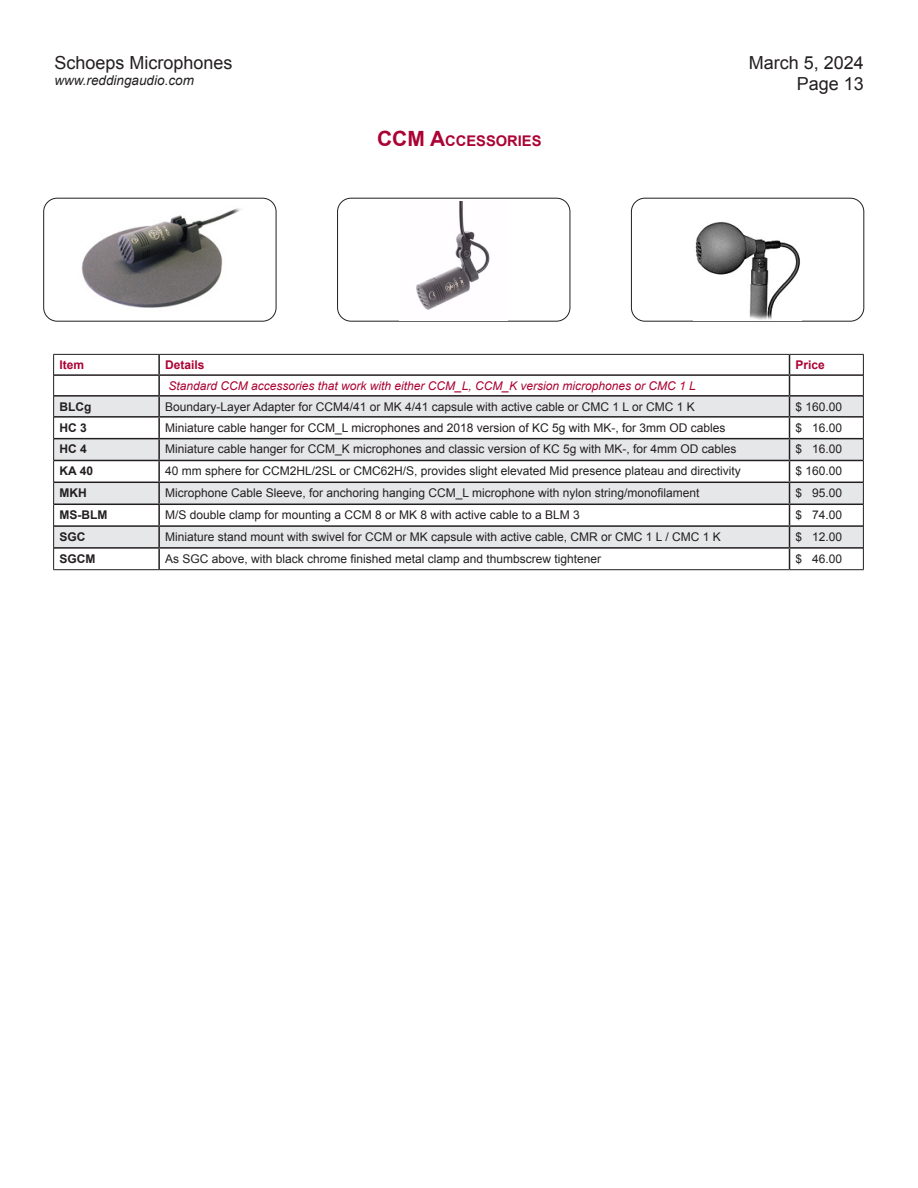
<style>
.page{position:relative;width:918px;height:1188px;background:#fff}
.page>*{position:absolute;margin:0;border:0;box-sizing:border-box;transform-origin:0 0}
.t1{font:18px "Arial";color:#231f20}
.t2{font:700 14.7px "Arial";color:#ab0333}
.t3{font:italic 13.5px "Arial";color:#231f20}
.t4{font:12px "Arial";color:#231f20}
.t5{font:italic 12px "Arial";color:#ab0333}
.t6{font:700 12px "Arial";color:#231f20}
.t7{font:700 12px "Arial";color:#ab0333}
.s1{font-size:21px}
</style>
<div class="page">
<div style="left:44px;top:198px;width:232px;height:123px;border:1px solid #231f20;border-radius:14px"></div>
<div style="left:337px;top:198px;width:233px;height:123px;border:1px solid #231f20;border-radius:14px"></div>
<div style="left:631px;top:198px;width:233px;height:123px;border:1px solid #231f20;border-radius:14px"></div>
<svg style="left:54px;top:397px;width:809px;height:150px;fill:#e6e7e9"></svg>
<hr style="left:53px;top:354px;width:106px;height:1px;background:#231f20">
<hr style="left:159px;top:354px;width:631px;height:1px;background:#231f20">
<hr style="left:790px;top:354px;width:74px;height:1px;background:#231f20">
<svg style="left:53px;top:355px;width:1px;height:214px"></svg>
<svg style="left:863px;top:355px;width:1px;height:214px"></svg>
<hr style="left:53px;top:569px;width:106px;height:1px;background:#231f20">
<hr style="left:159px;top:569px;width:631px;height:1px;background:#231f20">
<hr style="left:790px;top:569px;width:74px;height:1px;background:#231f20">
<hr style="left:54px;top:374px;width:105px;height:2px;background:#231f20">
<hr style="left:159px;top:374px;width:631px;height:2px;background:#231f20">
<hr style="left:790px;top:374px;width:73px;height:2px;background:#231f20">
<hr style="left:54px;top:395px;width:105px;height:2px;background:#231f20">
<hr style="left:159px;top:395px;width:631px;height:2px;background:#231f20">
<hr style="left:790px;top:395px;width:73px;height:2px;background:#231f20">
<hr style="left:54px;top:416px;width:105px;height:2px;background:#231f20">
<hr style="left:159px;top:416px;width:631px;height:2px;background:#231f20">
<hr style="left:790px;top:416px;width:73px;height:2px;background:#231f20">
<hr style="left:54px;top:438px;width:105px;height:1px;background:#231f20">
<hr style="left:159px;top:438px;width:631px;height:1px;background:#231f20">
<hr style="left:790px;top:438px;width:73px;height:1px;background:#231f20">
<hr style="left:54px;top:460px;width:105px;height:1px;background:#231f20">
<hr style="left:159px;top:460px;width:631px;height:1px;background:#231f20">
<hr style="left:790px;top:460px;width:73px;height:1px;background:#231f20">
<hr style="left:54px;top:482px;width:105px;height:1px;background:#231f20">
<hr style="left:159px;top:482px;width:631px;height:1px;background:#231f20">
<hr style="left:790px;top:482px;width:73px;height:1px;background:#231f20">
<hr style="left:54px;top:504px;width:105px;height:1px;background:#231f20">
<hr style="left:159px;top:504px;width:631px;height:1px;background:#231f20">
<hr style="left:790px;top:504px;width:73px;height:1px;background:#231f20">
<hr style="left:54px;top:525px;width:105px;height:2px;background:#231f20">
<hr style="left:159px;top:525px;width:631px;height:2px;background:#231f20">
<hr style="left:790px;top:525px;width:73px;height:2px;background:#231f20">
<hr style="left:54px;top:547px;width:105px;height:2px;background:#231f20">
<hr style="left:159px;top:547px;width:631px;height:2px;background:#231f20">
<hr style="left:790px;top:547px;width:73px;height:2px;background:#231f20">
<svg style="left:158px;top:355px;width:2px;height:61px"></svg>
<hr style="left:158px;top:418px;width:2px;height:20px;background:#231f20">
<hr style="left:158px;top:439px;width:2px;height:21px;background:#231f20">
<hr style="left:158px;top:461px;width:2px;height:21px;background:#231f20">
<hr style="left:158px;top:483px;width:2px;height:21px;background:#231f20">
<hr style="left:158px;top:505px;width:2px;height:20px;background:#231f20">
<hr style="left:158px;top:527px;width:2px;height:20px;background:#231f20">
<hr style="left:158px;top:549px;width:2px;height:20px;background:#231f20">
<svg style="left:789px;top:355px;width:1px;height:214px"></svg>
<img style="left:81px;top:208px;width:160px;height:100px">
<img style="left:693px;top:222px;width:109px;height:98px">
<img style="left:400px;top:201px;width:108px;height:119px">
<p class="t1" style="left:54px;top:50px;width:180px">Schoeps Microphones</p>
<p class="t3" style="left:54px;top:71px;width:141px">www.reddingaudio.com</p>
<p class="t2" style="left:377px;top:131px;width:165px"><span class="s1">CCM A</span>CCESSORIES</p>
<p class="t1" style="left:749px;top:50px;width:117px">March 5, 2024</p>
<p class="t1" style="left:797px;top:72px;width:69px">Page 13</p>
<p class="t7" style="left:60px;top:357px;width:26px">Item</p>
<p class="t7" style="left:165px;top:357px;width:41px">Details</p>
<p class="t7" style="left:796px;top:357px;width:31px">Price</p>
<p class="t5" style="left:168px;top:378px;width:529px">Standard CCM accessories that work with either CCM_L, CCM_K version microphones or CMC 1 L</p>
<p class="t6" style="left:60px;top:398px;width:33px">BLCg</p>
<p class="t4" style="left:165px;top:399px;width:531px">Boundary-Layer Adapter for CCM4/41 or MK 4/41 capsule with active cable or CMC 1 L or CMC 1 K</p>
<p class="t4" style="left:796px;top:399px;width:48px">$ 160.00</p>
<p class="t6" style="left:60px;top:419px;width:29px">HC 3</p>
<p class="t4" style="left:165px;top:420px;width:562px">Miniature cable hanger for CCM_L microphones and 2018 version of KC 5g with MK-, for 3mm OD cables</p>
<p class="t4" style="left:796px;top:420px;width:48px">$ 16.00</p>
<p class="t6" style="left:60px;top:441px;width:29px">HC 4</p>
<p class="t4" style="left:165px;top:441px;width:573px">Miniature cable hanger for CCM_K microphones and classic version of KC 5g with MK-, for 4mm OD cables</p>
<p class="t4" style="left:796px;top:441px;width:48px">$ 16.00</p>
<p class="t6" style="left:60px;top:463px;width:35px">KA 40</p>
<p class="t4" style="left:165px;top:463px;width:577px">40 mm sphere for CCM2HL/2SL or CMC62H/S, provides slight elevated Mid presence plateau and directivity</p>
<p class="t4" style="left:796px;top:463px;width:48px">$ 160.00</p>
<p class="t6" style="left:60px;top:485px;width:29px">MKH</p>
<p class="t4" style="left:165px;top:485px;width:536px">Microphone Cable Sleeve, for anchoring hanging CCM_L microphone with nylon string/monofilament</p>
<p class="t4" style="left:796px;top:485px;width:48px">$ 95.00</p>
<p class="t6" style="left:60px;top:507px;width:49px">MS-BLM</p>
<p class="t4" style="left:165px;top:507px;width:416px">M/S double clamp for mounting a CCM 8 or MK 8 with active cable to a BLM 3</p>
<p class="t4" style="left:796px;top:507px;width:48px">$ 74.00</p>
<p class="t6" style="left:60px;top:529px;width:28px">SGC</p>
<p class="t4" style="left:165px;top:529px;width:557px">Miniature stand mount with swivel for CCM or MK capsule with active cable, CMR or CMC 1 L / CMC 1 K</p>
<p class="t4" style="left:796px;top:529px;width:48px">$ 12.00</p>
<p class="t6" style="left:60px;top:551px;width:37px">SGCM</p>
<p class="t4" style="left:165px;top:551px;width:438px">As SGC above, with black chrome finished metal clamp and thumbscrew tightener</p>
<p class="t4" style="left:796px;top:551px;width:48px">$ 46.00</p>
</div>
